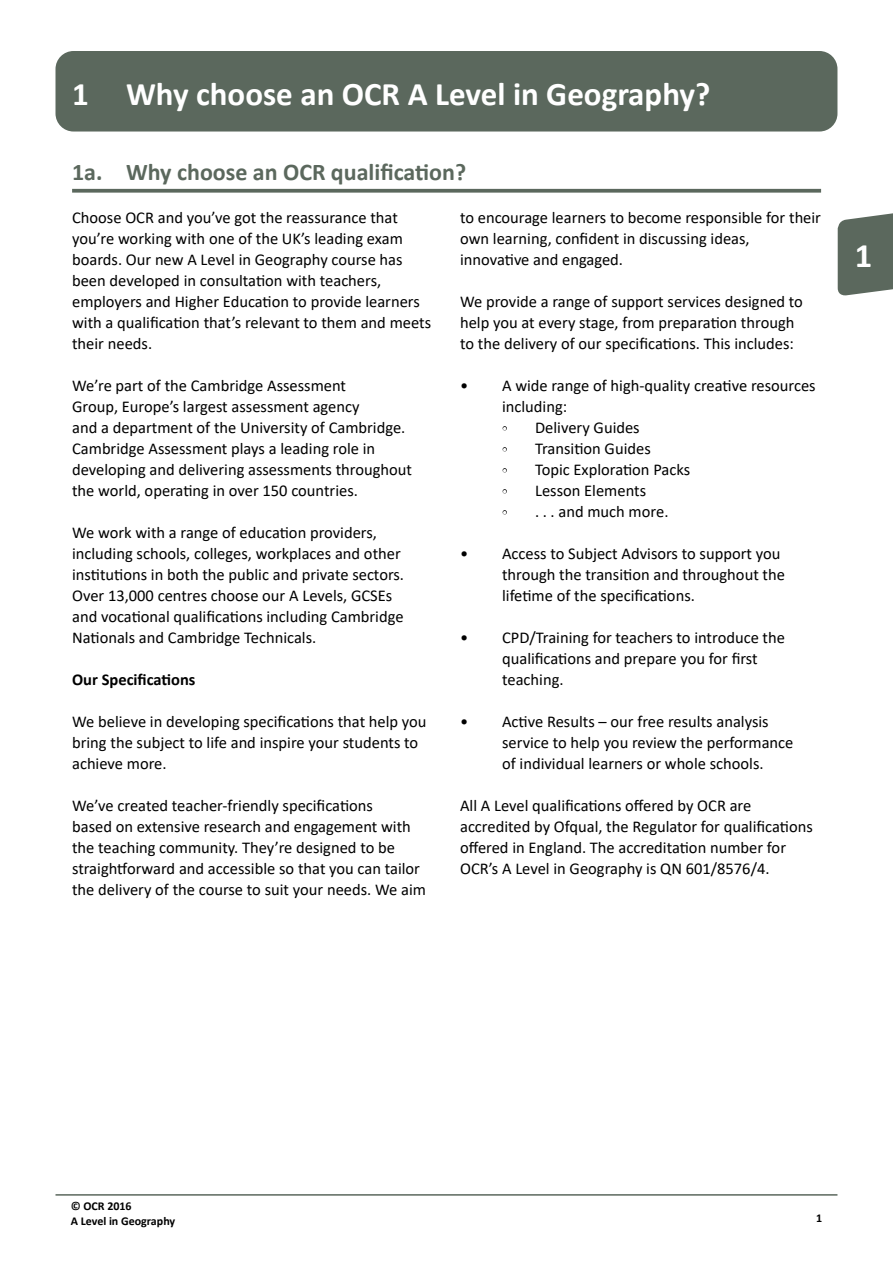
<style>
.page{position:relative;width:893px;height:1263px;background:#fff}
.page>*{position:absolute;margin:0;border:0;box-sizing:border-box;transform-origin:0 0}
.t1{font:700 34.5px "Calibri";color:#fff}
.CT{font:700 33px "Calibri";color:#fff}
.HA{font:700 24px "Calibri";color:#5b685d}
.MTG{font:16.5px/21px "Calibri";color:#000}
.BL_T{font:16.5px/21px "Calibri";color:#000}
.MT{font:16.5px/21px "Calibri";color:#000}
.BL_1{font:16.5px "Calibri";color:#000}
.MTG-2{font:700 16.5px "Calibri";color:#000}
.t2{font:700 12px/15px "Calibri";color:#000}
.s1{font-size:10.5px}
</style>
<div class="page">
<svg style="left:838px;top:213px;width:55px;height:83px;background:#6a756b"></svg>
<div style="left:56px;top:51px;width:781px;height:81px;background:#5b685d;border-radius:18px"></div>
<hr style="left:56px;top:1194px;width:781px;height:1px;background:#5b685d">
<svg style="left:72px;top:189px;width:749px;height:4px;background:#6a766c"></svg>
<p class="CT" style="left:72px;top:71px;width:640px">1 Why choose an OCR A Level in Geography?</p>
<p class="HA" style="left:72px;top:155px;width:395px">1a. Why choose an OCR qualification?</p>
<p class="MT" style="left:72px;top:207px;width:361px">Choose OCR and you’ve got the reassurance that you’re working with one of the UK’s leading exam boards. Our new A Level in Geography course has been developed in consultation with teachers, employers and Higher Education to provide learners with a qualification that’s relevant to them and meets their needs.</p>
<p class="MTG" style="left:72px;top:375px;width:341px">We’re part of the Cambridge Assessment<br>Group, Europe’s largest assessment agency<br>and a department of the University of Cambridge.<br>Cambridge Assessment plays a leading role in developing and delivering assessments throughout the world, operating in over 150 countries.</p>
<p class="MTG" style="left:72px;top:522px;width:333px">We work with a range of education providers, including schools, colleges, workplaces and other institutions in both the public and private sectors.<br>Over 13,000 centres choose our A Levels, GCSEs and vocational qualifications including Cambridge Nationals and Cambridge Technicals.</p>
<p class="MTG-2" style="left:72px;top:668px;width:125px">Our Specifications</p>
<p class="MTG" style="left:72px;top:711px;width:356px">We believe in developing specifications that help you bring the subject to life and inspire your students to achieve more.</p>
<p class="MTG" style="left:72px;top:795px;width:355px">We’ve created teacher-friendly specifications<br>based on extensive research and engagement with the teaching community. They’re designed to be straightforward and accessible so that you can tailor the delivery of the course to suit your needs. We aim</p>
<p class="MTG" style="left:460px;top:207px;width:362px">to encourage learners to become responsible for their own learning, confident in discussing ideas, innovative and engaged.</p>
<p class="MTG" style="left:460px;top:291px;width:344px">We provide a range of support services designed to help you at every stage, from preparation through to the delivery of our specifications. This includes:</p>
<p class="BL_T" style="left:502px;top:375px;width:315px;text-indent:-42px">• A wide range of high-quality creative resources including:</p>
<p class="BL_1" style="left:502px;top:416px;width:139px"><span class="s1">•</span> Delivery Guides</p>
<p class="BL_1" style="left:502px;top:437px;width:150px"><span class="s1">•</span> Transition Guides</p>
<p class="BL_1" style="left:502px;top:458px;width:190px"><span class="s1">•</span> Topic Exploration Packs</p>
<p class="BL_1" style="left:502px;top:479px;width:146px"><span class="s1">•</span> Lesson Elements</p>
<p class="BL_1" style="left:502px;top:500px;width:168px"><span class="s1">•</span> . . . and much more.</p>
<p class="BL_T" style="left:502px;top:543px;width:284px;text-indent:-42px">• Access to Subject Advisors to support you through the transition and throughout the lifetime of the specifications.</p>
<p class="BL_T" style="left:502px;top:627px;width:284px;text-indent:-42px">• CPD/Training for teachers to introduce the qualifications and prepare you for first teaching.</p>
<p class="BL_T" style="left:502px;top:711px;width:293px;text-indent:-42px">• Active Results – our free results analysis service to help you review the performance of individual learners or whole schools.</p>
<p class="MTG" style="left:460px;top:795px;width:354px">All A Level qualifications offered by OCR are accredited by Ofqual, the Regulator for qualifications offered in England. The accreditation number for OCR’s A Level in Geography is QN 601/8576/4.</p>
<h1 class="t1" style="left:855px;top:231px;width:19px">1</h1>
<p class="t2" style="left:71px;top:1198px;width:106px">© OCR 2016<br>A Level in Geography</p>
<p class="t2" style="left:816px;top:1210px;width:8px">1</p>
</div>
